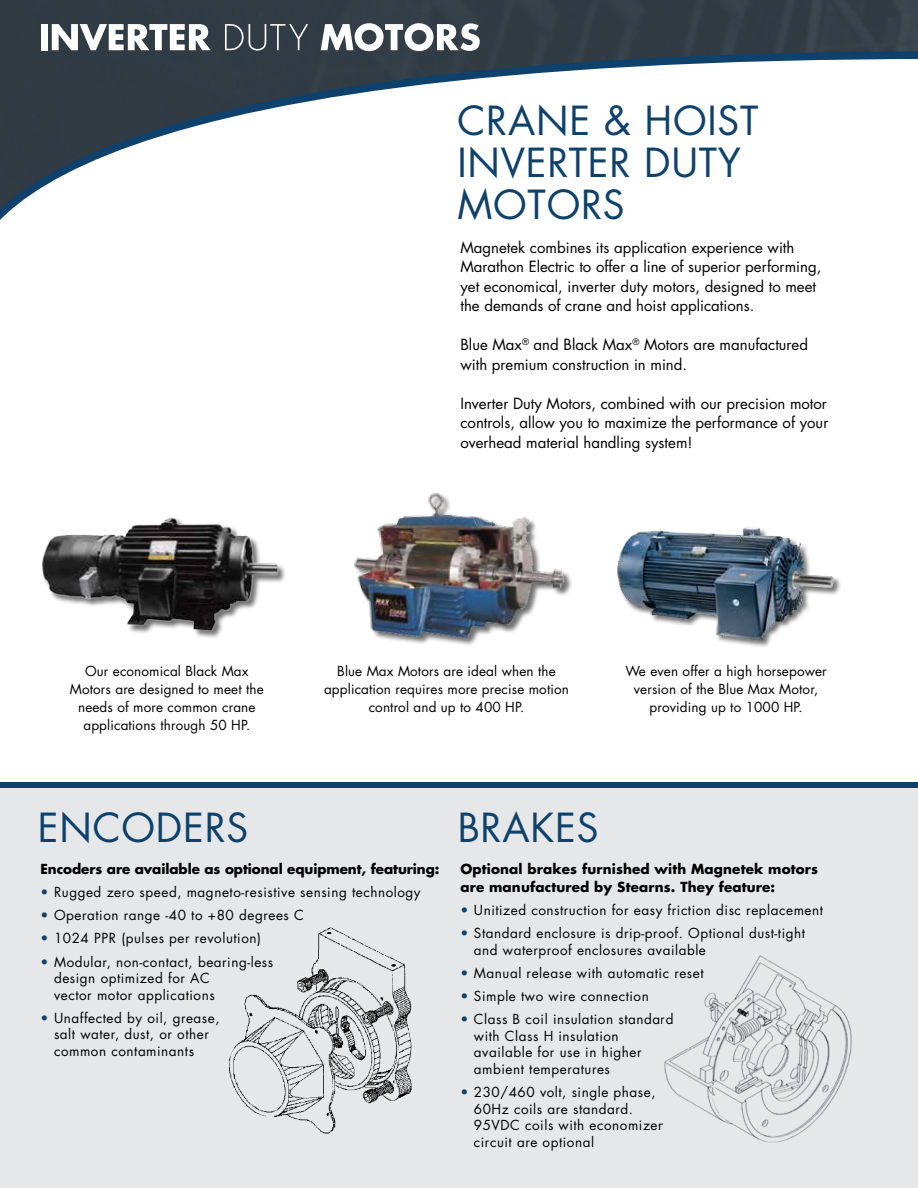
<style>
.page{position:relative;width:918px;height:1188px;background:#fff}
.page>*{position:absolute;margin:0;border:0;box-sizing:border-box;transform-origin:0 0}
.t1{font:39px/42px "Futura Std";letter-spacing:.02em;color:#0e416b}
.t2{font:15px/19.5px "Futura Std";color:#000}
.t3{font:13.5px/16.5px "Futura Std";letter-spacing:.04em;color:#000}
.t4{font:13.5px/18px "Futura Std";letter-spacing:.01em;color:#000;text-align:center}
.t5{font:700 13.5px/18px "Futura Std";letter-spacing:.01em;color:#000}
.s1{color:#0e416b}
</style>
<div class="page">
<div style="left:0;top:788px;width:918px;height:400px;background:#e6e7e8"></div>
<svg style="left:0;top:0;width:918px;height:220px"></svg>
<img style="left:354px;top:493px;width:214px;height:152px">
<div style="left:617px;top:527px;width:225px;height:121px;background:#000;opacity:.55"></div>
<img style="left:617px;top:527px;width:218px;height:118px">
<div style="left:0;top:782px;width:918px;height:6px;background:#0e416b"></div>
<img style="left:229px;top:927px;width:183px;height:207px">
<img style="left:664px;top:955px;width:188px;height:188px">
<img style="left:42px;top:517px;width:243px;height:121px">
<div style="left:41px;top:24px;width:7px;height:26px;background:#fff"></div>
<svg style="left:52px;top:24px;width:159px;height:26px"></svg>
<svg style="left:225px;top:24px;width:83px;height:27px;background:#525a62"></svg>
<svg style="left:321px;top:23px;width:159px;height:28px"></svg>
<h1 class="t1" style="left:457px;top:101px;width:303px">CRANE &amp; HOIST<br>INVERTER DUTY<br>MOTORS</h1>
<p class="t2" style="left:460px;top:238px;width:363px">Magnetek combines its application experience with Marathon Electric to offer a line of superior performing, yet economical, inverter duty motors, designed to meet the demands of crane and hoist applications.</p>
<p class="t2" style="left:460px;top:335px;width:349px">Blue Max<sup>®</sup> and Black Max<sup>®</sup> Motors are manufactured with premium construction in mind.</p>
<p class="t2" style="left:460px;top:394px;width:369px;text-align:justify">Inverter Duty Motors, combined with our precision motor controls, allow you to maximize the performance of your overhead material handling system!</p>
<p class="t4" style="left:70px;top:662px;width:195px">Our economical Black Max<br>Motors are designed to meet the needs of more common crane applications through 50 HP.</p>
<p class="t4" style="left:324px;top:662px;width:246px">Blue Max Motors are ideal when the application requires more precise motion control and up to 400 HP.</p>
<p class="t4" style="left:625px;top:662px;width:203px">We even offer a high horsepower version of the Blue Max Motor, providing up to 1000 HP.</p>
<h1 class="t1" style="left:38px;top:807px;width:212px">ENCODERS</h1>
<h1 class="t1" style="left:458px;top:807px;width:142px">BRAKES</h1>
<p class="t5" style="left:460px;top:859px;width:359px">Optional brakes furnished with Magnetek motors are manufactured by Stearns. They feature:</p>
<p class="t3" style="left:460px;top:902px;width:364px"><span class="s1">•</span> Unitized construction for easy friction disc replacement</p>
<p class="t3" style="left:474px;top:925px;width:333px;text-indent:-14px"><span class="s1">•</span> Standard enclosure is drip-proof. Optional dust-tight and waterproof enclosures available</p>
<p class="t3" style="left:460px;top:965px;width:245px"><span class="s1">•</span> Manual release with automatic reset</p>
<p class="t3" style="left:460px;top:988px;width:190px"><span class="s1">•</span> Simple two wire connection</p>
<p class="t3" style="left:474px;top:1011px;width:201px;text-indent:-14px"><span class="s1">•</span> Class B coil insulation standard with Class H insulation available for use in higher ambient temperatures</p>
<p class="t3" style="left:474px;top:1084px;width:190px;text-indent:-14px"><span class="s1">•</span> 230/460 volt, single phase,<br>60Hz coils are standard.<br>95VDC coils with economizer circuit are optional</p>
<p class="t5" style="left:41px;top:859px;width:400px">Encoders are available as optional equipment, featuring:</p>
<p class="t3" style="left:41px;top:884px;width:382px"><span class="s1">•</span> Rugged zero speed, magneto-resistive sensing technology</p>
<p class="t3" style="left:41px;top:907px;width:265px"><span class="s1">•</span> Operation range -40 to +80 degrees C</p>
<p class="t3" style="left:41px;top:930px;width:222px"><span class="s1">•</span> 1024 PPR (pulses per revolution)</p>
<p class="t3" style="left:54px;top:954px;width:221px;text-indent:-14px"><span class="s1">•</span> Modular, non-contact, bearing-less design optimized for AC<br>vector motor applications</p>
<p class="t3" style="left:54px;top:1010px;width:167px;text-indent:-14px"><span class="s1">•</span> Unaffected by oil, grease, salt water, dust, or other common contaminants</p>
</div>
